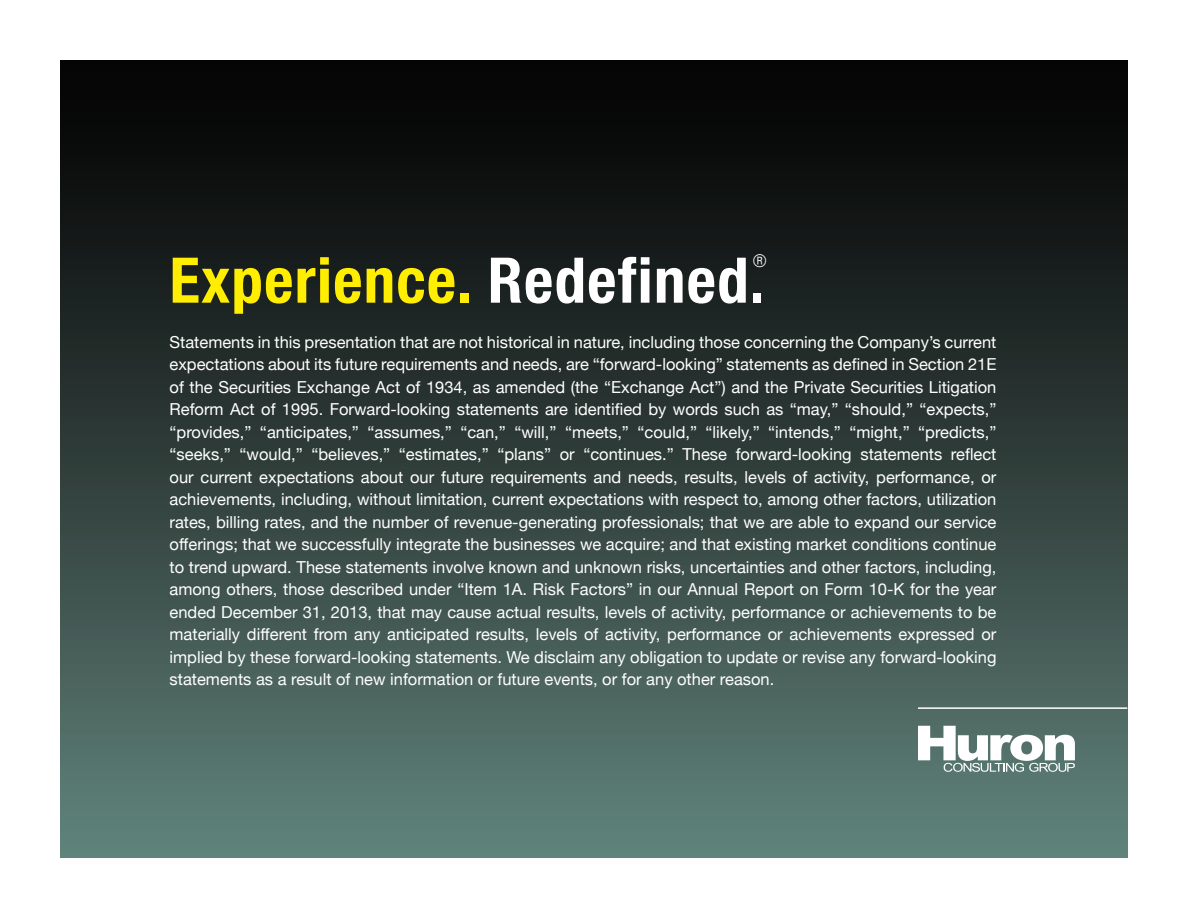
<style>
.page{position:relative;width:1188px;height:918px;background:#fff}
.page>*{position:absolute;margin:0;border:0;box-sizing:border-box;transform-origin:0 0}
.t1{font:700 condensed 63px "Helvetica Neue";letter-spacing:.02em;color:#ffee01}
.t2{font:300 condensed 17.55px "Univers";color:#fff}
.t3{font:16.5px/22.5px "Helvetica Neue";color:#fff;text-align:justify}
.s1{color:#fff}
.s2{font-size:60px;color:#fff}
</style>
<div class="page">
<img style="left:61px;top:61px;width:1066px;height:797px">
<svg style="left:918px;top:726px;width:157px;height:46px"></svg>
<hr style="left:918px;top:707px;width:209px;height:2px;background:#fff">
<p class="t2" style="left:753px;top:250px;width:15px">®</p>
<p class="t1" style="left:170px;top:242px;width:596px">Experience. <span class="s1">Redefined</span><span class="s2">.</span></p>
<p class="t3" style="left:170px;top:331px;width:828px">Statements in this presentation that are not historical in nature, including those concerning the Company’s current expectations about its future requirements and needs, are “forward-looking” statements as defined in Section 21E of the Securities Exchange Act of 1934, as amended (the “Exchange Act”) and the Private Securities Litigation Reform Act of 1995. Forward-looking statements are identified by words such as “may,” “should,” “expects,” “provides,” “anticipates,” “assumes,” “can,” “will,” “meets,” “could,” “likely,” “intends,” “might,” “predicts,” “seeks,” “would,” “believes,” “estimates,” “plans” or “continues.” These forward-looking statements reflect our current expectations about our future requirements and needs, results, levels of activity, performance, or achievements, including, without limitation, current expectations with respect to, among other factors, utilization rates, billing rates, and the number of revenue-generating professionals; that we are able to expand our service offerings; that we successfully integrate the businesses we acquire; and that existing market conditions continue to trend upward. These statements involve known and unknown risks, uncertainties and other factors, including, among others, those described under “Item 1A. Risk Factors” in our Annual Report on Form 10-K for the year ended December 31, 2013, that may cause actual results, levels of activity, performance or achievements to be materially different from any anticipated results, levels of activity, performance or achievements expressed or implied by these forward-looking statements. We disclaim any obligation to update or revise any forward-looking statements as a result of new information or future events, or for any other reason.</p>
</div>
